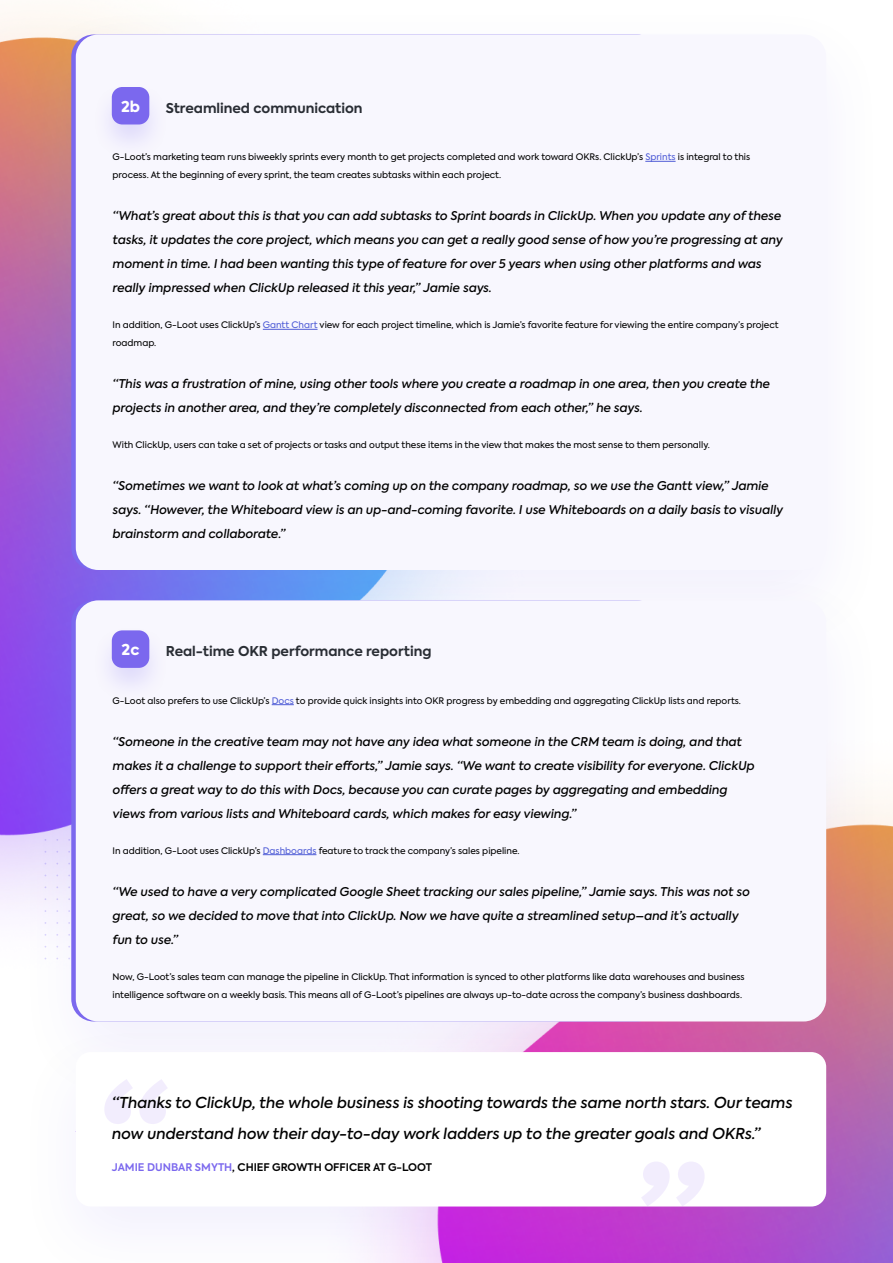
<style>
.page{position:relative;width:893px;height:1263px;background:#fff}
.page>*{position:absolute;margin:0;border:0;box-sizing:border-box;transform-origin:0 0}
.t1{font:italic 500 15px/31.5px "Axiforma";color:#000}
.t2{font:800 15px "Axiforma";color:#fff}
.t3{font:700 13.5px "Axiforma";color:#292d34}
.t4{font:italic 500 12px/24px "Axiforma";color:#000}
.t5{font:600 10.5px "Axiforma";color:#000}
.t6{font:9px/18px "Axiforma";color:#000}
.s1{color:#4f5cd6}
.s2{color:#7b68ee}
</style>
<div class="page">
<img style="left:0;top:16px;width:15px;height:897px">
<div style="left:15px;top:1px;width:871px;height:657px;background:#7b68ee;opacity:.1"></div>
<div style="left:76px;top:34px;width:750px;height:536px;background:#f8f7fe;border-radius:22px"></div>
<div style="left:15px;top:567px;width:871px;height:542px;background:#7b68ee;opacity:.1"></div>
<div style="left:76px;top:600px;width:750px;height:421px;background:#f8f7fe;border-radius:22px"></div>
<div style="left:92px;top:81px;width:78px;height:78px;background:#7b68ee;opacity:.2"></div>
<div style="left:112px;top:87px;width:37px;height:37px;background:#7b68ee;border-radius:10px"></div>
<div style="left:92px;top:624px;width:78px;height:78px;background:#7b68ee;opacity:.2"></div>
<div style="left:112px;top:630px;width:37px;height:38px;background:#7b68ee;border-radius:10px"></div>
<hr style="left:645px;top:161px;width:30px;height:1px;background:#4f5cd6">
<hr style="left:263px;top:329px;width:54px;height:1px;background:#4f5cd6">
<svg style="left:272px;top:704px;width:22px;height:1px"></svg>
<hr style="left:263px;top:854px;width:53px;height:1px;background:#4f5cd6">
<div style="left:15px;top:1018px;width:871px;height:245px;background:#7b68ee;opacity:.1"></div>
<div style="left:76px;top:1052px;width:750px;height:155px;background:#fff;border-radius:15px"></div>
<svg style="left:104px;top:1079px;width:63px;height:45px"></svg>
<svg style="left:641px;top:1162px;width:63px;height:45px"></svg>
<p class="t2" style="left:121px;top:96px;width:21px">2b</p>
<p class="t3" style="left:166px;top:98px;width:198px">Streamlined communication</p>
<p class="t6" style="left:112px;top:148px;width:639px">G-Loot’s marketing team runs biweekly sprints every month to get projects completed and work toward OKRs. ClickUp’s <span class="s1">Sprints</span> is integral to this process. At the beginning of every sprint, the team creates subtasks within each project.</p>
<p class="t4" style="left:112px;top:204px;width:671px">“What’s great about this is that you can add subtasks to Sprint boards in ClickUp. When you update any of these tasks, it updates the core project, which means you can get a really good sense of how you’re progressing at any moment in time. I had been wanting this type of feature for over 5 years when using other platforms and was really impressed when ClickUp released it this year,” Jamie says.</p>
<p class="t6" style="left:112px;top:316px;width:667px">In addition, G-Loot uses ClickUp’s <span class="s1">Gantt Chart</span> view for each project timeline, which is Jamie’s favorite feature for viewing the entire company’s project roadmap.</p>
<p class="t4" style="left:112px;top:372px;width:658px">“This was a frustration of mine, using other tools where you create a roadmap in one area, then you create the projects in another area, and they’re completely disconnected from each other,” he says.</p>
<p class="t6" style="left:112px;top:436px;width:599px">With ClickUp, users can take a set of projects or tasks and output these items in the view that makes the most sense to them personally.</p>
<p class="t4" style="left:112px;top:474px;width:671px">“Sometimes we want to look at what’s coming up on the company roadmap, so we use the Gantt view,” Jamie says. “However, the Whiteboard view is an up-and-coming favorite. I use Whiteboards on a daily basis to visually brainstorm and collaborate.”</p>
<p class="t2" style="left:122px;top:639px;width:19px">2c</p>
<p class="t3" style="left:166px;top:642px;width:267px">Real-time OKR performance reporting</p>
<p class="t6" style="left:112px;top:692px;width:630px">G-Loot also prefers to use ClickUp’s <span class="s1">Docs</span> to provide quick insights into OKR progress by embedding and aggregating ClickUp lists and reports.</p>
<p class="t4" style="left:112px;top:730px;width:643px">“Someone in the creative team may not have any idea what someone in the CRM team is doing, and that makes it a challenge to support their efforts,” Jamie says. “We want to create visibility for everyone. ClickUp offers a great way to do this with Docs, because you can curate pages by aggregating and embedding views from various lists and Whiteboard cards, which makes for easy viewing.”</p>
<p class="t6" style="left:112px;top:842px;width:408px">In addition, G-Loot uses ClickUp’s <span class="s1">Dashboards</span> feature to track the company’s sales pipeline.</p>
<p class="t4" style="left:112px;top:880px;width:638px">“We used to have a very complicated Google Sheet tracking our sales pipeline,” Jamie says. This was not so great, so we decided to move that into ClickUp. Now we have quite a streamlined setup–and it’s actually fun to use.”</p>
<p class="t6" style="left:112px;top:968px;width:633px">Now, G-Loot’s sales team can manage the pipeline in ClickUp. That information is synced to other platforms like data warehouses and business intelligence software on a weekly basis. This means all of G-Loot’s pipelines are always up-to-date across the company’s business dashboards.</p>
<p class="t1" style="left:112px;top:1087px;width:682px">“Thanks to ClickUp, the whole business is shooting towards the same north stars. Our teams now understand how their day-to-day work ladders up to the greater goals and OKRs.”</p>
<p class="t5" style="left:112px;top:1160px;width:321px"><span class="s2">JAMIE DUNBAR SMYTH</span>, CHIEF GROWTH OFFICER AT G-LOOT</p>
</div>
